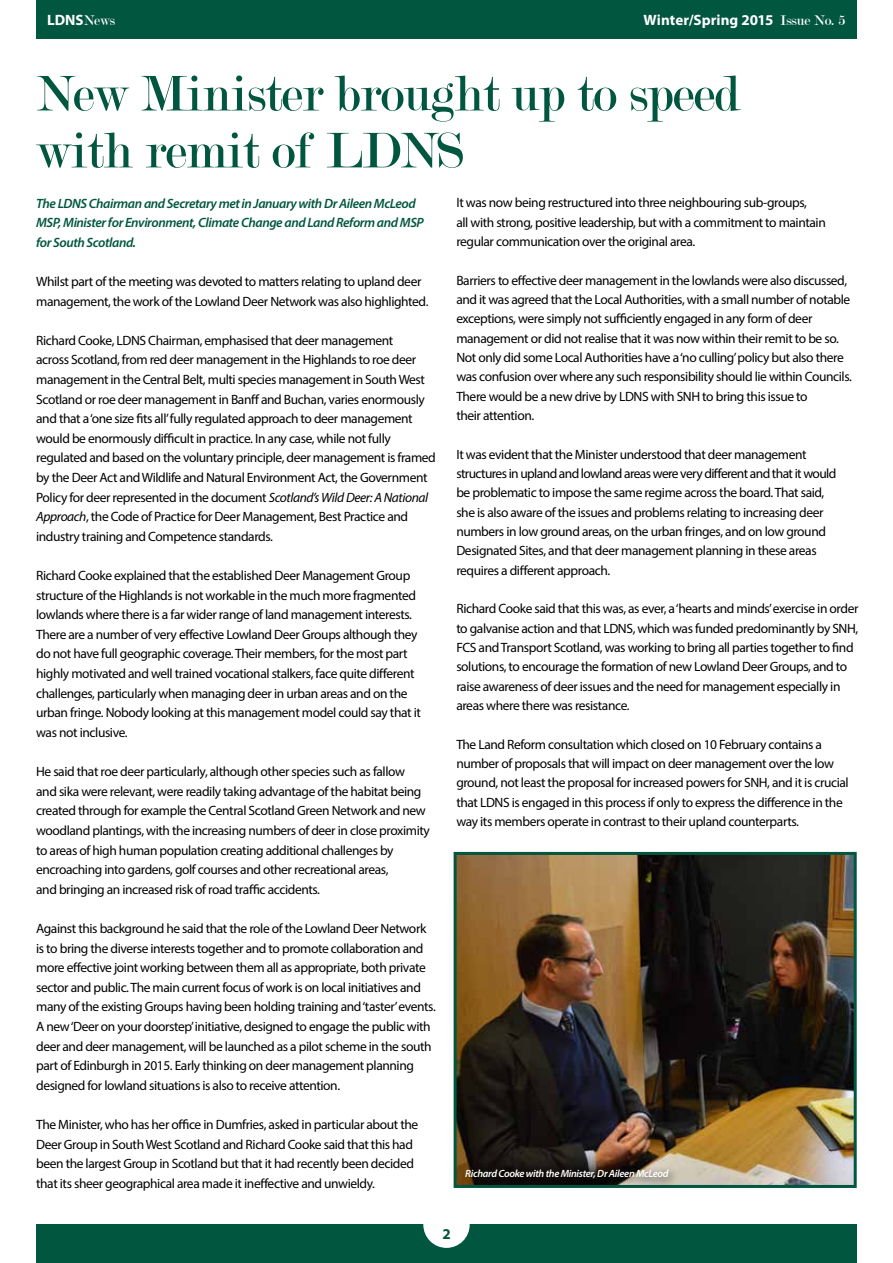
<style>
.page{position:relative;width:893px;height:1263px;background:#fff}
.page>*{position:absolute;margin:0;border:0;box-sizing:border-box;transform-origin:0 0}
.t1{font:53.55px/57px "Modern";letter-spacing:-.01em;color:#00563e}
.t2{font:700 15px "Myriad Pro";color:#fff}
.t3{font:700 15px "Myriad Pro";color:#00563e}
.t4{font:13.5px/19.6px "Myriad Pro";letter-spacing:-.03em;color:#000}
.t5{font:italic 600 13.5px/19.6px "Myriad Pro";letter-spacing:-.03em;color:#00563e}
.t6{font:italic 600 10.5px "Myriad Pro";letter-spacing:-.03em;color:#fff}
.s1{font-family:"Modern";font-weight:400}
.s2{font-style:italic}
</style>
<div class="page">
<div style="left:36px;top:0;width:821px;height:38px;background:#00563e"></div>
<div style="left:36px;top:1225px;width:821px;height:38px;background:#00563e"></div>
<div style="left:423px;top:1201px;width:47px;height:47px;background:#fff;border-radius:50%"></div>
<img style="left:458px;top:856px;width:395px;height:328px">
<div style="left:454px;top:852px;width:403px;height:336px;border:3px solid #00563e"></div>
<div style="left:460px;top:1165px;width:220px;height:25px;background:#000;opacity:.75"></div>
<p class="t2" style="left:47px;top:10px;width:69px">LDNS<span class="s1">News</span></p>
<p class="t2" style="left:643px;top:10px;width:203px">Winter/Spring 2015 <span class="s1">Issue No. 5</span></p>
<h1 class="t1" style="left:36px;top:66px;width:706px">New Minister brought up to speed with remit of LDNS</h1>
<p class="t5" style="left:36px;top:193px;width:389px">The LDNS Chairman and Secretary met in January with Dr Aileen McLeod<br>MSP, Minister for Environment, Climate Change and Land Reform and MSP for South Scotland.</p>
<p class="t4" style="left:36px;top:271px;width:394px">Whilst part of the meeting was devoted to matters relating to upland deer management, the work of the Lowland Deer Network was also highlighted.</p>
<p class="t4" style="left:36px;top:330px;width:401px">Richard Cooke, LDNS Chairman, emphasised that deer management<br>across Scotland, from red deer management in the Highlands to roe deer management in the Central Belt, multi species management in South West Scotland or roe deer management in Banff and Buchan, varies enormously and that a ‘one size fits all’ fully regulated approach to deer management would be enormously difficult in practice. In any case, while not fully regulated and based on the voluntary principle, deer management is framed by the Deer Act and Wildlife and Natural Environment Act, the Government Policy for deer represented in the document <span class="s2">Scotland’s Wild Deer: A National Approach</span>, the Code of Practice for Deer Management, Best Practice and industry training and Competence standards.</p>
<p class="t4" style="left:36px;top:565px;width:386px">Richard Cooke explained that the established Deer Management Group structure of the Highlands is not workable in the much more fragmented lowlands where there is a far wider range of land management interests.<br>There are a number of very effective Lowland Deer Groups although they do not have full geographic coverage. Their members, for the most part highly motivated and well trained vocational stalkers, face quite different challenges, particularly when managing deer in urban areas and on the urban fringe. Nobody looking at this management model could say that it was not inclusive.</p>
<p class="t4" style="left:36px;top:761px;width:395px">He said that roe deer particularly, although other species such as fallow<br>and sika were relevant, were readily taking advantage of the habitat being created through for example the Central Scotland Green Network and new woodland plantings, with the increasing numbers of deer in close proximity to areas of high human population creating additional challenges by encroaching into gardens, golf courses and other recreational areas,<br>and bringing an increased risk of road traffic accidents.</p>
<p class="t4" style="left:36px;top:918px;width:401px">Against this background he said that the role of the Lowland Deer Network is to bring the diverse interests together and to promote collaboration and more effective joint working between them all as appropriate, both private sector and public. The main current focus of work is on local initiatives and many of the existing Groups having been holding training and ‘taster’ events.<br>A new ‘Deer on your doorstep’ initiative, designed to engage the public with deer and deer management, will be launched as a pilot scheme in the south part of Edinburgh in 2015. Early thinking on deer management planning designed for lowland situations is also to receive attention.</p>
<p class="t4" style="left:36px;top:1114px;width:384px">The Minister, who has her office in Dumfries, asked in particular about the Deer Group in South West Scotland and Richard Cooke said that this had been the largest Group in Scotland but that it had recently been decided that its sheer geographical area made it ineffective and unwieldy.</p>
<p class="t4" style="left:456px;top:193px;width:371px">It was now being restructured into three neighbouring sub-groups,<br>all with strong, positive leadership, but with a commitment to maintain regular communication over the original area.</p>
<p class="t4" style="left:456px;top:270px;width:397px">Barriers to effective deer management in the lowlands were also discussed, and it was agreed that the Local Authorities, with a small number of notable exceptions, were simply not sufficiently engaged in any form of deer management or did not realise that it was now within their remit to be so.<br>Not only did some Local Authorities have a ‘no culling’ policy but also there was confusion over where any such responsibility should lie within Councils.<br>There would be a new drive by LDNS with SNH to bring this issue to<br>their attention.</p>
<p class="t4" style="left:456px;top:444px;width:381px">It was evident that the Minister understood that deer management structures in upland and lowland areas were very different and that it would be problematic to impose the same regime across the board. That said, she is also aware of the issues and problems relating to increasing deer numbers in low ground areas, on the urban fringes, and on low ground Designated Sites, and that deer management planning in these areas requires a different approach.</p>
<p class="t4" style="left:456px;top:599px;width:404px">Richard Cooke said that this was, as ever, a ‘hearts and minds’ exercise in order to galvanise action and that LDNS, which was funded predominantly by SNH, FCS and Transport Scotland, was working to bring all parties together to find solutions, to encourage the formation of new Lowland Deer Groups, and to raise awareness of deer issues and the need for management especially in areas where there was resistance.</p>
<p class="t4" style="left:456px;top:734px;width:394px">The Land Reform consultation which closed on 10 February contains a number of proposals that will impact on deer management over the low ground, not least the proposal for increased powers for SNH, and it is crucial that LDNS is engaged in this process if only to express the difference in the way its members operate in contrast to their upland counterparts.</p>
<p class="t6" style="left:465px;top:1167px;width:205px">Richard Cooke with the Minister, Dr Aileen McLeod</p>
<p class="t3" style="left:442px;top:1224px;width:10px">2</p>
</div>
